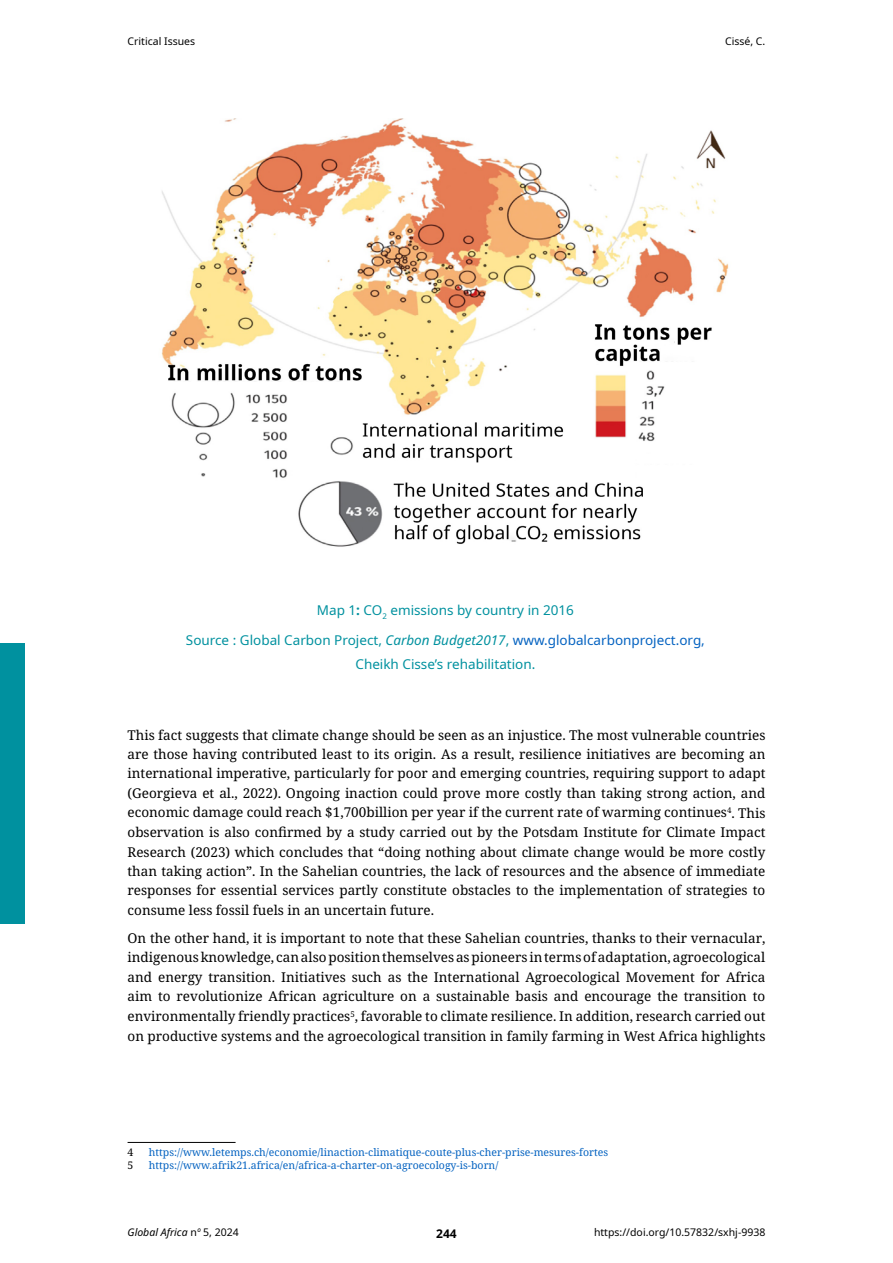
<style>
.page{position:relative;width:893px;height:1263px;background:#fff}
.page>*{position:absolute;margin:0;border:0;box-sizing:border-box;transform-origin:0 0}
.t1{font:13.5px/19.5px "Noto Serif";color:#000;text-align:justify}
.t2{font:13.5px/24px "Noto Sans";color:#00919f;text-align:center}
.t3{font:700 12px "Noto Sans";color:#000}
.t4{font:10.5px "Noto Serif";color:#0563c1}
.t5{font:10.5px "Noto Sans";color:#000}
.t6{font:italic 10.5px "Noto Sans";color:#000}
.t7{font:10.5px "Noto Serif";color:#000}
.s1{font-weight:700}
.s2{font-style:italic}
.s3{color:#0563c1}
.s4{font-style:normal}
</style>
<div class="page">
<div style="left:0;top:643px;width:25px;height:281px;background:#00919f"></div>
<hr style="left:128px;top:1142px;width:108px;height:1px;background:#000">
<img style="left:161px;top:118px;width:568px;height:429px">
<p class="t5" style="left:128px;top:34px;width:69px">Critical Issues</p>
<p class="t5" style="left:725px;top:34px;width:42px">Cissé, C.</p>
<p class="t2" style="left:317px;top:598px;width:258px">Map 1<span class="s1">:</span> CO<sub>2</sub> emissions by country in 2016</p>
<p class="t2" style="left:186px;top:628px;width:520px">Source : Global Carbon Project, <span class="s2">Carbon Budget2017</span>, <span class="s3">www.globalcarbonproject.org,<br></span>Cheikh Cisse’s rehabilitation.</p>
<p class="t1" style="left:128px;top:725px;width:639px">This fact suggests that climate change should be seen as an injustice. The most vulnerable countries are those having contributed least to its origin. As a result, resilience initiatives are becoming an international imperative, particularly for poor and emerging countries, requiring support to adapt (Georgieva et al., 2022). Ongoing inaction could prove more costly than taking strong action, and economic damage could reach $1,700billion per year if the current rate of warming continues<sup>4</sup>. This observation is also confirmed by a study carried out by the Potsdam Institute for Climate Impact Research (2023) which concludes that “doing nothing about climate change would be more costly than taking action”. In the Sahelian countries, the lack of resources and the absence of immediate responses for essential services partly constitute obstacles to the implementation of strategies to consume less fossil fuels in an uncertain future.</p>
<p class="t1" style="left:128px;top:929px;width:639px">On the other hand, it is important to note that these Sahelian countries, thanks to their vernacular, indigenous knowledge, can also position themselves as pioneers in terms of adaptation, agroecological and energy transition. Initiatives such as the International Agroecological Movement for Africa aim to revolutionize African agriculture on a sustainable basis and encourage the transition to environmentally friendly practices<sup>5</sup>, favorable to climate resilience. In addition, research carried out on productive systems and the agroecological transition in family farming in West Africa highlights</p>
<p class="t7" style="left:128px;top:1145px;width:7px">4</p>
<p class="t4" style="left:149px;top:1145px;width:461px">https://www.letemps.ch/economie/linaction-climatique-coute-plus-cher-prise-mesures-fortes</p>
<p class="t7" style="left:128px;top:1158px;width:7px">5</p>
<p class="t4" style="left:149px;top:1158px;width:351px">https://www.afrik21.africa/en/africa-a-charter-on-agroecology-is-born/</p>
<p class="t6" style="left:128px;top:1224px;width:113px">Global Africa <span class="s4">n</span>º <span class="s4">5, 2024</span></p>
<p class="t3" style="left:436px;top:1225px;width:22px">244</p>
<p class="t5" style="left:594px;top:1225px;width:173px">https://doi.org/10.57832/sxhj-9938</p>
</div>
